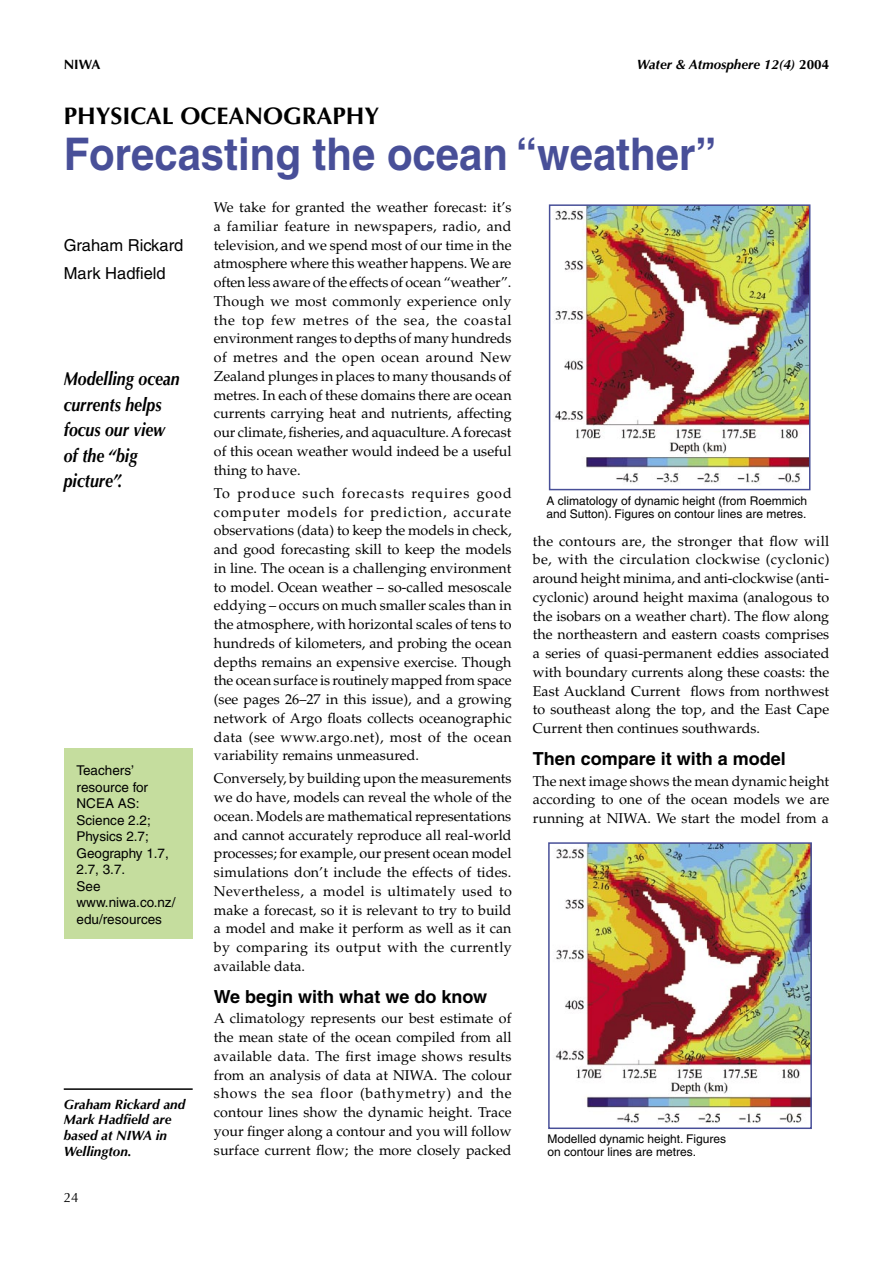
<style>
.page{position:relative;width:893px;height:1263px;background:#fff}
.page>*{position:absolute;margin:0;border:0;box-sizing:border-box;transform-origin:0 0}
.t1{font:700 45px "Helvetica";color:#484f98;scale:.93 1}
.Subject{font:700 24px "Optima";color:#000}
.Introduction{font:italic 700 18.75px/25.5px "Optima";color:#000;scale:.85 1}
.Heading_2{font:700 18px "Helvetica";color:#000}
.Author{font:16.5px "Helvetica";color:#000}
.Body_Text{font:14.25px/18.8px "Palatino";color:#000;text-align:justify}
.Heading_2-2{font:13.5px/16.5px "Helvetica";color:#000}
.t2{font:italic 700 13.5px/15.8px "Optima";color:#000}
.t3{font:700 13.5px "Optima";color:#000}
.t4{font:13.5px "Optima";color:#000}
.t5{font:12px/13.5px "Helvetica";color:#000}
.s1{font-style:normal}
</style>
<div class="page">
<div style="left:64px;top:748px;width:129px;height:191px;background:#c5dd9e"></div>
<hr style="left:64px;top:1088px;width:129px;height:2px;background:#000">
<img style="left:555px;top:845px;width:254px;height:278px">
<div style="left:548px;top:842px;width:264px;height:287px;border:2px solid #484f98"></div>
<img style="left:555px;top:207px;width:252px;height:276px">
<div style="left:549px;top:204px;width:261px;height:286px;border:2px solid #484f98"></div>
<p class="t3" style="left:64px;top:57px;width:38px">NIWA</p>
<p class="t2" style="left:637px;top:57px;width:194px">Water &amp; Atmosphere 12(4) <span class="s1">2004</span></p>
<p class="Subject" style="left:64px;top:102px;width:317px">PHYSICAL OCEANOGRAPHY</p>
<p class="t1" style="left:64px;top:126px;width:703px">Forecasting the ocean “weather”</p>
<p class="Author" style="left:64px;top:236px;width:121px">Graham Rickard</p>
<p class="Author" style="left:64px;top:264px;width:104px">Mark Hadfield</p>
<p class="Introduction" style="left:64px;top:366px;width:138px">Modelling ocean currents helps focus our view of the “big picture”.</p>
<p class="Heading_2-2" style="left:76px;top:762px;width:100px">Teachers’ resource for<br>NCEA AS:<br>Science 2.2;<br>Physics 2.7;<br>Geography 1.7,<br>2.7, 3.7.<br>See www.niwa.co.nz/ edu/resources</p>
<p class="t2" style="left:64px;top:1096px;width:123px">Graham Rickard and<br>Mark Hadfield are based at NIWA in<br>Wellington.</p>
<p class="t4" style="left:64px;top:1190px;width:17px">24</p>
<p class="Body_Text" style="left:214px;top:198px;width:299px">We take for granted the weather forecast: it’s a familiar feature in newspapers, radio, and television, and we spend most of our time in the atmosphere where this weather happens. We are often less aware of the effects of ocean “weather”.<br>Though we most commonly experience only the top few metres of the sea, the coastal environment ranges to depths of many hundreds of metres and the open ocean around New Zealand plunges in places to many thousands of metres. In each of these domains there are ocean currents carrying heat and nutrients, affecting our climate, fisheries, and aquaculture. A forecast of this ocean weather would indeed be a useful thing to have.</p>
<p class="Body_Text" style="left:214px;top:484px;width:299px">To produce such forecasts requires good computer models for prediction, accurate observations (data) to keep the models in check, and good forecasting skill to keep the models in line. The ocean is a challenging environment to model. Ocean weather – so-called mesoscale eddying – occurs on much smaller scales than in the atmosphere, with horizontal scales of tens to hundreds of kilometers, and probing the ocean depths remains an expensive exercise. Though the ocean surface is routinely mapped from space (see pages 26–27 in this issue), and a growing network of Argo floats collects oceanographic data (see www.argo.net), most of the ocean variability remains unmeasured.</p>
<p class="Body_Text" style="left:214px;top:769px;width:299px">Conversely, by building upon the measurements we do have, models can reveal the whole of the ocean. Models are mathematical representations and cannot accurately reproduce all real-world processes; for example, our present ocean model simulations don’t include the effects of tides.<br>Nevertheless, a model is ultimately used to make a forecast, so it is relevant to try to build a model and make it perform as well as it can by comparing its output with the currently available data.</p>
<p class="Heading_2" style="left:214px;top:985px;width:275px">We begin with what we do know</p>
<p class="Body_Text" style="left:214px;top:1009px;width:299px">A climatology represents our best estimate of the mean state of the ocean compiled from all available data. The first image shows results from an analysis of data at NIWA. The colour shows the sea floor (bathymetry) and the contour lines show the dynamic height. Trace your finger along a contour and you will follow surface current flow; the more closely packed</p>
<p class="t5" style="left:546px;top:494px;width:262px">A climatology of dynamic height (from Roemmich and Sutton). Figures on contour lines are metres.</p>
<p class="Body_Text" style="left:533px;top:532px;width:298px">the contours are, the stronger that flow will be, with the circulation clockwise (cyclonic) around height minima, and anti-clockwise (anti&shy;cyclonic) around height maxima (analogous to the isobars on a weather chart). The flow along the northeastern and eastern coasts comprises a series of quasi-permanent eddies associated with boundary currents along these coasts: the East Auckland Current flows from northwest to southeast along the top, and the East Cape Current then continues southwards.</p>
<p class="Heading_2" style="left:533px;top:747px;width:255px">Then compare it with a model</p>
<p class="Body_Text" style="left:533px;top:772px;width:298px">The next image shows the mean dynamic height according to one of the ocean models we are running at NIWA. We start the model from a</p>
<p class="t5" style="left:547px;top:1132px;width:180px">Modelled dynamic height. Figures on contour lines are metres.</p>
</div>
